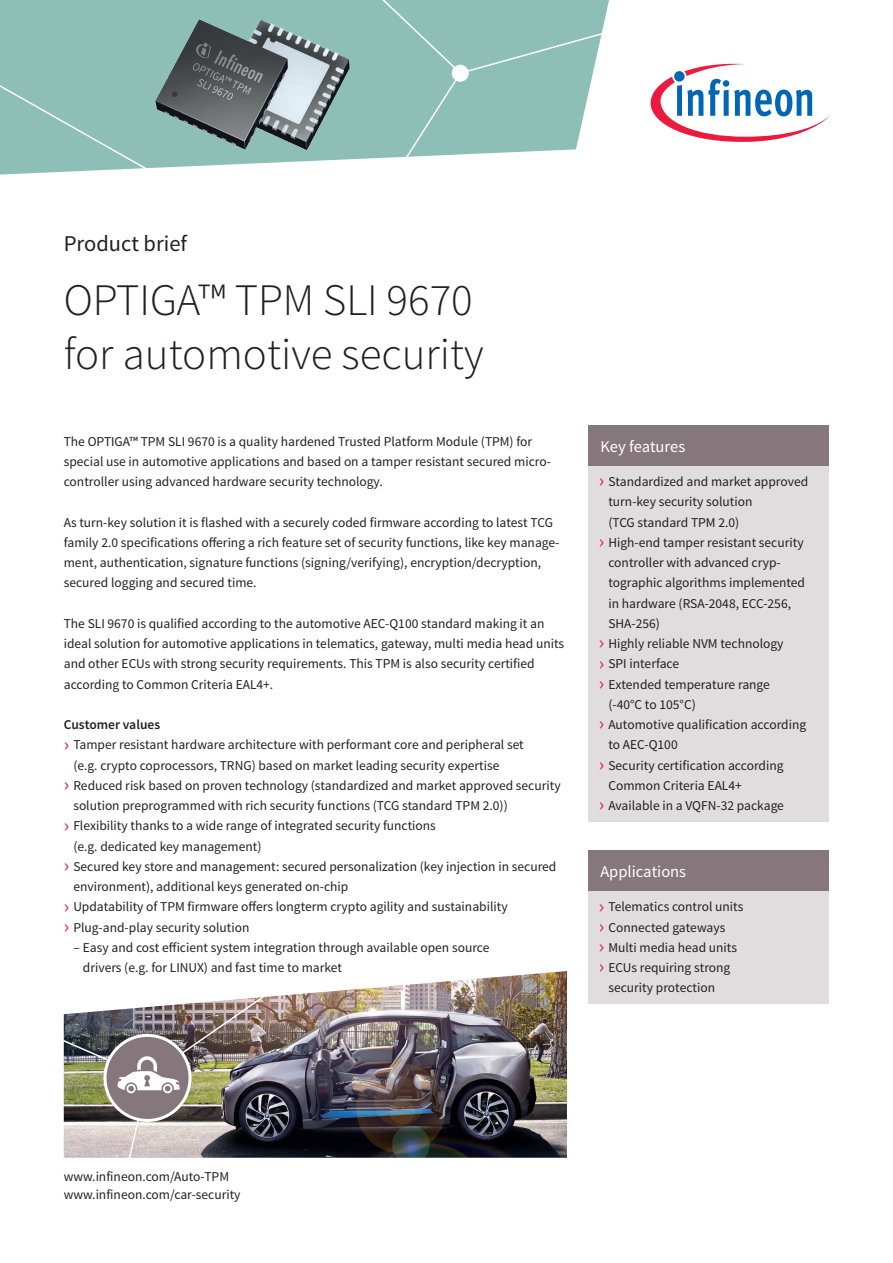
<style>
.page{position:relative;width:893px;height:1263px;background:#fff}
.page>*{position:absolute;margin:0;border:0;box-sizing:border-box;transform-origin:0 0}
.Product_Brief_A4_Hea{font:300 45px/54px "Source Sans Pro";color:#231f20}
.Product_Brief_A4_Tit{font:22.5px "Source Sans Pro";color:#231f20}
.Product_Brief_A4_Hea-2{font:16.5px "Source Sans Pro";color:#fff}
.Product_Brief_A4_Cop{font:13.5px/20.2px "Source Sans Pro";color:#231f20}
.Product_Brief_A4_URL{font:13.5px "Source Sans Pro";color:#231f20}
.Product_Brief_A4_Cop-2{font:600 13.5px "Source Sans Pro";color:#231f20}
.s1{font-size:20.25px;color:#ed1a40}
</style>
<div class="page">
<div style="left:0;top:0;width:609px;height:168px;background:#8dbfb6"></div>
<img style="left:154px;top:17px;width:197px;height:134px">
<img style="left:287px;top:971px;width:280px;height:187px">
<svg style="left:0;top:77px;width:159px;height:98px;background:#93c2b9"></svg>
<svg style="left:368px;top:0;width:240px;height:167px;background:#9dc7c0"></svg>
<img style="left:63px;top:995px;width:224px;height:163px">
<div style="left:103px;top:1034px;width:89px;height:88px;border:3px solid #fff;border-radius:50%"></div>
<svg style="left:651px;top:63px;width:178px;height:79px"></svg>
<div style="left:588px;top:463px;width:241px;height:359px;background:#e1dcdd"></div>
<div style="left:588px;top:888px;width:241px;height:116px;background:#e1dcdd"></div>
<div style="left:588px;top:425px;width:241px;height:41px;background:#86777c"></div>
<div style="left:588px;top:850px;width:241px;height:41px;background:#86777c"></div>
<p class="Product_Brief_A4_Tit" style="left:64px;top:229px;width:125px">Product brief</p>
<p class="Product_Brief_A4_Hea" style="left:64px;top:274px;width:421px">OPTIGA™ TPM SLI 9670 for automotive security</p>
<p class="Product_Brief_A4_Cop" style="left:64px;top:431px;width:489px">The OPTIGA™ TPM SLI 9670 is a quality hardened Trusted Platform Module (TPM) for special use in automotive applications and based on a tamper resistant secured micro&shy;controller using advanced hardware security technology.</p>
<p class="Product_Brief_A4_Cop" style="left:64px;top:512px;width:497px">As turn-key solution it is flashed with a securely coded firmware according to latest TCG family 2.0 specifications offering a rich feature set of security functions, like key manage&shy;ment, authentication, signature functions (signing/verifying), encryption/decryption, secured logging and secured time.</p>
<p class="Product_Brief_A4_Cop" style="left:64px;top:613px;width:502px">The SLI 9670 is qualified according to the automotive AEC-Q100 standard making it an ideal solution for automotive applications in telematics, gateway, multi media head units and other ECUs with strong security requirements. This TPM is also security certified according to Common Criteria EAL4+.</p>
<p class="Product_Brief_A4_Cop-2" style="left:64px;top:716px;width:98px">Customer values</p>
<p class="Product_Brief_A4_Cop" style="left:73px;top:735px;width:452px;text-indent:-10px"><span class="s1">›</span> Tamper resistant hardware architecture with performant core and peripheral set (e.g. crypto coprocessors, TRNG) based on market leading security expertise</p>
<p class="Product_Brief_A4_Cop" style="left:73px;top:775px;width:489px;text-indent:-10px"><span class="s1">›</span> Reduced risk based on proven technology (standardized and market approved security solution preprogrammed with rich security functions (TCG standard TPM 2.0))</p>
<p class="Product_Brief_A4_Cop" style="left:73px;top:816px;width:364px;text-indent:-10px"><span class="s1">›</span> Flexibility thanks to a wide range of integrated security functions (e.g. dedicated key management)</p>
<p class="Product_Brief_A4_Cop" style="left:73px;top:856px;width:485px;text-indent:-10px"><span class="s1">›</span> Secured key store and management: secured personalization (key injection in secured environment), additional keys generated on-chip</p>
<p class="Product_Brief_A4_Cop" style="left:64px;top:897px;width:445px"><span class="s1">›</span> Updatability of TPM firmware offers longterm crypto agility and sustainability</p>
<p class="Product_Brief_A4_Cop" style="left:64px;top:917px;width:187px"><span class="s1">›</span> Plug-and-play security solution</p>
<p class="Product_Brief_A4_Cop" style="left:83px;top:937px;width:408px;text-indent:-10px">– Easy and cost efficient system integration through available open source drivers (e.g. for LINUX) and fast time to market</p>
<p class="Product_Brief_A4_Hea-2" style="left:600px;top:436px;width:86px">Key features</p>
<p class="Product_Brief_A4_Cop" style="left:608px;top:472px;width:201px;text-indent:-10px"><span class="s1">›</span> Standardized and market approved turn-key security solution<br>(TCG standard TPM 2.0)</p>
<p class="Product_Brief_A4_Cop" style="left:608px;top:532px;width:198px;text-indent:-10px"><span class="s1">›</span> High-end tamper resistant security controller with advanced cryp&shy;tographic algorithms implemented in hardware (RSA-2048, ECC-256,<br>SHA-256)</p>
<p class="Product_Brief_A4_Cop" style="left:599px;top:634px;width:186px"><span class="s1">›</span> Highly reliable NVM technology</p>
<p class="Product_Brief_A4_Cop" style="left:599px;top:654px;width:82px"><span class="s1">›</span> SPI interface</p>
<p class="Product_Brief_A4_Cop" style="left:608px;top:674px;width:163px;text-indent:-10px"><span class="s1">›</span> Extended temperature range (-40°C to 105°C)</p>
<p class="Product_Brief_A4_Cop" style="left:608px;top:715px;width:199px;text-indent:-10px"><span class="s1">›</span> Automotive qualification according to AEC-Q100</p>
<p class="Product_Brief_A4_Cop" style="left:608px;top:755px;width:177px;text-indent:-10px"><span class="s1">›</span> Security certification according<br>Common Criteria EAL4+</p>
<p class="Product_Brief_A4_Cop" style="left:599px;top:796px;width:187px"><span class="s1">›</span> Available in a VQFN-32 package</p>
<p class="Product_Brief_A4_Hea-2" style="left:600px;top:861px;width:87px">Applications</p>
<p class="Product_Brief_A4_Cop" style="left:599px;top:897px;width:146px"><span class="s1">›</span> Telematics control units</p>
<p class="Product_Brief_A4_Cop" style="left:599px;top:917px;width:128px"><span class="s1">›</span> Connected gateways</p>
<p class="Product_Brief_A4_Cop" style="left:599px;top:937px;width:140px"><span class="s1">›</span> Multi media head units</p>
<p class="Product_Brief_A4_Cop" style="left:599px;top:958px;width:133px;text-align:center"><span class="s1">›</span> ECUs requiring strong security protection</p>
<p class="Product_Brief_A4_URL" style="left:64px;top:1168px;width:167px">www.infineon.com/Auto-TPM</p>
<p class="Product_Brief_A4_URL" style="left:64px;top:1186px;width:178px">www.infineon.com/car-security</p>
</div>
